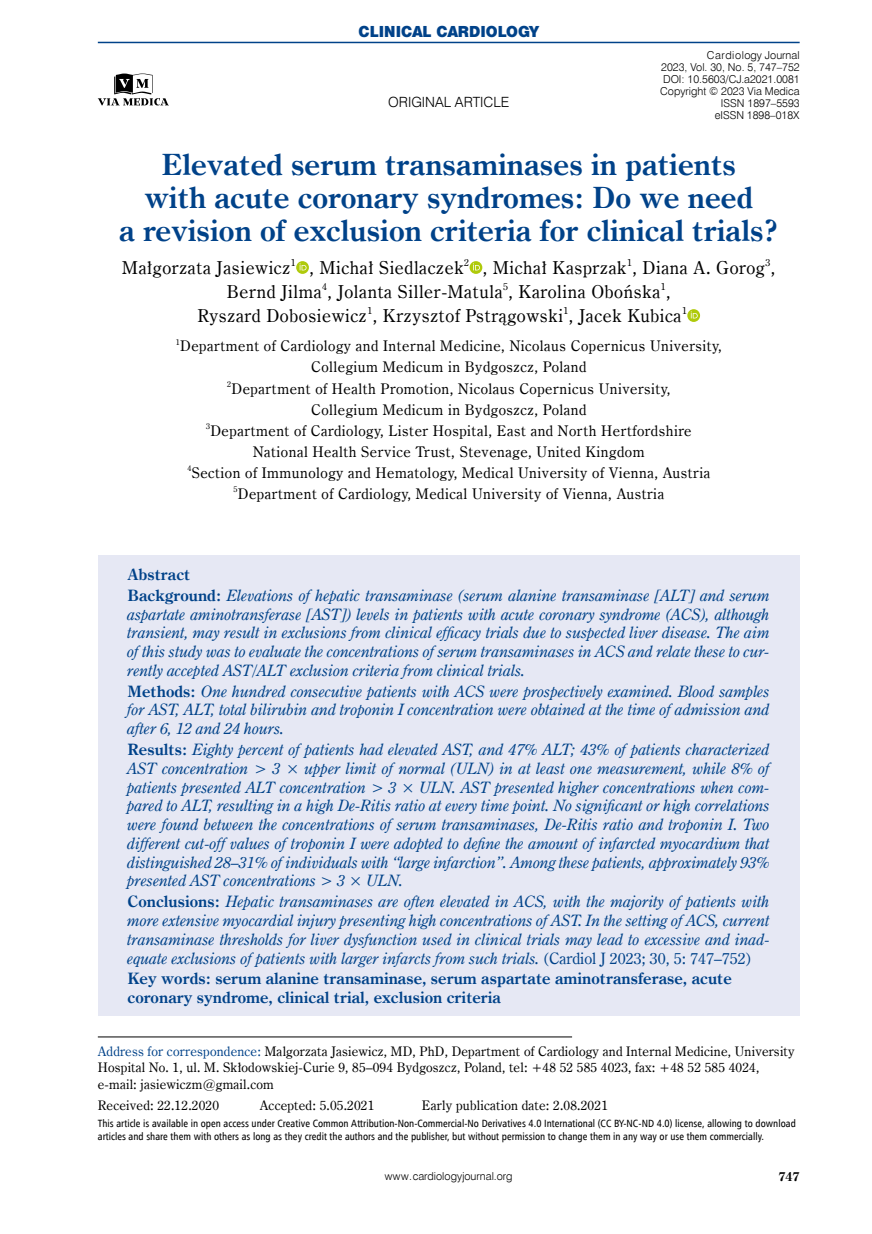
<style>
.page{position:relative;width:872px;height:1234px;background:#fff}
.page>*{position:absolute;margin:0;border:0;box-sizing:border-box;transform-origin:0 0}
.t1{font:700 29.4px/33px "Century Oldst EU";color:#004289;text-align:center}
.t2{font:17.85px "Century Oldst EU";letter-spacing:.035em;color:#000}
.t3{font:italic 15.75px/18.8px "Century Oldst EU";color:#004289;text-align:justify}
.t4{font:700 15.75px/18.8px "Century Oldst EU";color:#004289}
.t5{font:14.7px/21px "Century Oldst EU";letter-spacing:.035em;color:#000;text-align:center}
.t6{font:14.1px "Swis 721 Blk 2 EU";color:#004289}
.t7{font:14.1px "Swis 721 Lt EU";color:#000}
.t8{font:13.2px/16.5px "Century Oldst EU";letter-spacing:.015em;color:#000}
.t9{font:700 12.75px "Century Oldst EU";color:#000}
.t10{font:10.95px/12px "Swis 721 Lt EU";color:#000;text-align:right}
.t11{font:10.5px/12.8px "Humnst 777 Cn EU";color:#000}
.s1{font-weight:700;font-style:normal}
.s2{font-style:normal}
.s3{color:#004289}
</style>
<div class="page">
<hr style="left:98px;top:1036px;width:474px;height:1px;background:#000">
<svg style="left:296px;top:261px;width:13px;height:13px"></svg>
<svg style="left:299px;top:263px;width:7px;height:7px"></svg>
<svg style="left:469px;top:261px;width:13px;height:13px"></svg>
<svg style="left:473px;top:263px;width:7px;height:7px"></svg>
<svg style="left:687px;top:309px;width:13px;height:13px"></svg>
<svg style="left:690px;top:311px;width:7px;height:7px"></svg>
<div style="left:98px;top:555px;width:701px;height:460px;background:#e6e8f4"></div>
<hr style="left:98px;top:42px;width:701px;height:1px;background:#004289">
<svg style="left:98px;top:74px;width:71px;height:32px"></svg>
<p class="t6" style="left:358px;top:22px;width:182px">CLINICAL CARDIOLOGY</p>
<p class="t7" style="left:388px;top:93px;width:123px">ORIGINAL ARTICLE</p>
<p class="t10" style="left:660px;top:49px;width:141px">Cardiology Journal<br>2023, Vol. 30, No. 5, 747–752<br>DOI: 10.5603/CJ.a2021.0081<br>Copyright © 2023 Via Medica<br>ISSN 1897–5593<br>eISSN 1898–018X</p>
<h1 class="t1" style="left:119px;top:149px;width:661px">Elevated serum transaminases in patients<br>with acute coronary syndromes: Do we need<br>a revision of exclusion criteria for clinical trials?</h1>
<p class="t2" style="left:122px;top:256px;width:654px">Małgorzata Jasiewicz<sup>1</sup> , Michał Siedlaczek<sup>2</sup> , Michał Kasprzak<sup>1</sup>, Diana A. Gorog<sup>3</sup>,</p>
<p class="t2" style="left:227px;top:280px;width:445px">Bernd Jilma<sup>4</sup>, Jolanta Siller-Matula<sup>5</sup>, Karolina Obońska<sup>1</sup>,</p>
<p class="t2" style="left:197px;top:304px;width:491px">Ryszard Dobosiewicz<sup>1</sup>, Krzysztof Pstrągowski<sup>1</sup>, Jacek Kubica<sup>1</sup></p>
<p class="t5" style="left:176px;top:336px;width:547px"><sup>1</sup>Department of Cardiology and Internal Medicine, Nicolaus Copernicus University, Collegium Medicum in Bydgoszcz, Poland<br><sup>2</sup>Department of Health Promotion, Nicolaus Copernicus University,<br>Collegium Medicum in Bydgoszcz, Poland<br><sup>3</sup>Department of Cardiology, Lister Hospital, East and North Hertfordshire<br>National Health Service Trust, Stevenage, United Kingdom<br><sup>4</sup>Section of Immunology and Hematology, Medical University of Vienna, Austria <sup>5</sup>Department of Cardiology, Medical University of Vienna, Austria</p>
<p class="t3" style="left:128px;top:564px;width:644px;line-height:20.9px"><span class="s1">Abstract<br>Background:</span> Elevations of hepatic transaminase (serum alanine transaminase [ALT] and serum</p>
<p class="t3" style="left:128px;top:604px;width:644px">aspartate aminotransferase [AST]) levels in patients with acute coronary syndrome (ACS), although transient, may result in exclusions from clinical efficacy trials due to suspected liver disease. The aim of this study was to evaluate the concentrations of serum transaminases in ACS and relate these to cur&shy;rently accepted AST/ALT exclusion criteria from clinical trials.</p>
<p class="t3" style="left:128px;top:681px;width:644px"><span class="s1">Methods:</span> One hundred consecutive patients with ACS were prospectively examined. Blood samples for AST, ALT, total bilirubin and troponin I concentration were obtained at the time of admission and after 6, 12 and 24 hours.</p>
<p class="t3" style="left:128px;top:740px;width:644px"><span class="s1">Results:</span> Eighty percent of patients had elevated AST, and 47% ALT; 43% of patients characterized AST concentration &gt; 3 × upper limit of normal (ULN) in at least one measurement, while 8% of patients presented ALT concentration &gt; 3 × ULN. AST presented higher concentrations when com&shy;pared to ALT, resulting in a high De-Ritis ratio at every time point. No significant or high correlations were found between the concentrations of serum transaminases, De-Ritis ratio and troponin I. Two different cut-off values of troponin I were adopted to define the amount of infarcted myocardium that distinguished 28–31% of individuals with “large infarction”. Among these patients, approximately 93% presented AST concentrations &gt; 3 × ULN.</p>
<p class="t3" style="left:128px;top:892px;width:644px"><span class="s1">Conclusions:</span> Hepatic transaminases are often elevated in ACS, with the majority of patients with more extensive myocardial injury presenting high concentrations of AST. In the setting of ACS, current transaminase thresholds for liver dysfunction used in clinical trials may lead to excessive and inad&shy;equate exclusions of patients with larger infarcts from such trials. <span class="s2">(Cardiol J 2023; 30, 5: 747–752)</span></p>
<p class="t4" style="left:128px;top:969px;width:605px">Key words: serum alanine transaminase, serum aspartate aminotransferase, acute coronary syndrome, clinical trial, exclusion criteria</p>
<p class="t8" style="left:98px;top:1042px;width:698px"><span class="s3">Address for correspondence:</span> Malgorzata Jasiewicz, MD, PhD, Department of Cardiology and Internal Medicine, University<br>Hospital No. 1, ul. M. Skłodowskiej-Curie 9, 85–094 Bydgoszcz, Poland, tel: +48 52 585 4023, fax: +48 52 585 4024, e-mail: jasiewiczm@gmail.com</p>
<p class="t8" style="left:98px;top:1096px;width:123px">Received: 22.12.2020</p>
<p class="t8" style="left:260px;top:1096px;width:116px">Accepted: 5.05.2021</p>
<p class="t8" style="left:422px;top:1096px;width:187px">Early publication date: 2.08.2021</p>
<p class="t11" style="left:98px;top:1116px;width:699px">This article is available in open access under Creative Common Attribution-Non-Commercial-No Derivatives 4.0 International (CC BY-NC-ND 4.0) license, allowing to download articles and share them with others as long as they credit the authors and the publisher, but without permission to change them in any way or use them commercially.</p>
<p class="t10" style="left:385px;top:1170px;width:129px">www.cardiologyjournal.org</p>
<p class="t9" style="left:778px;top:1167px;width:23px">747</p>
</div>
